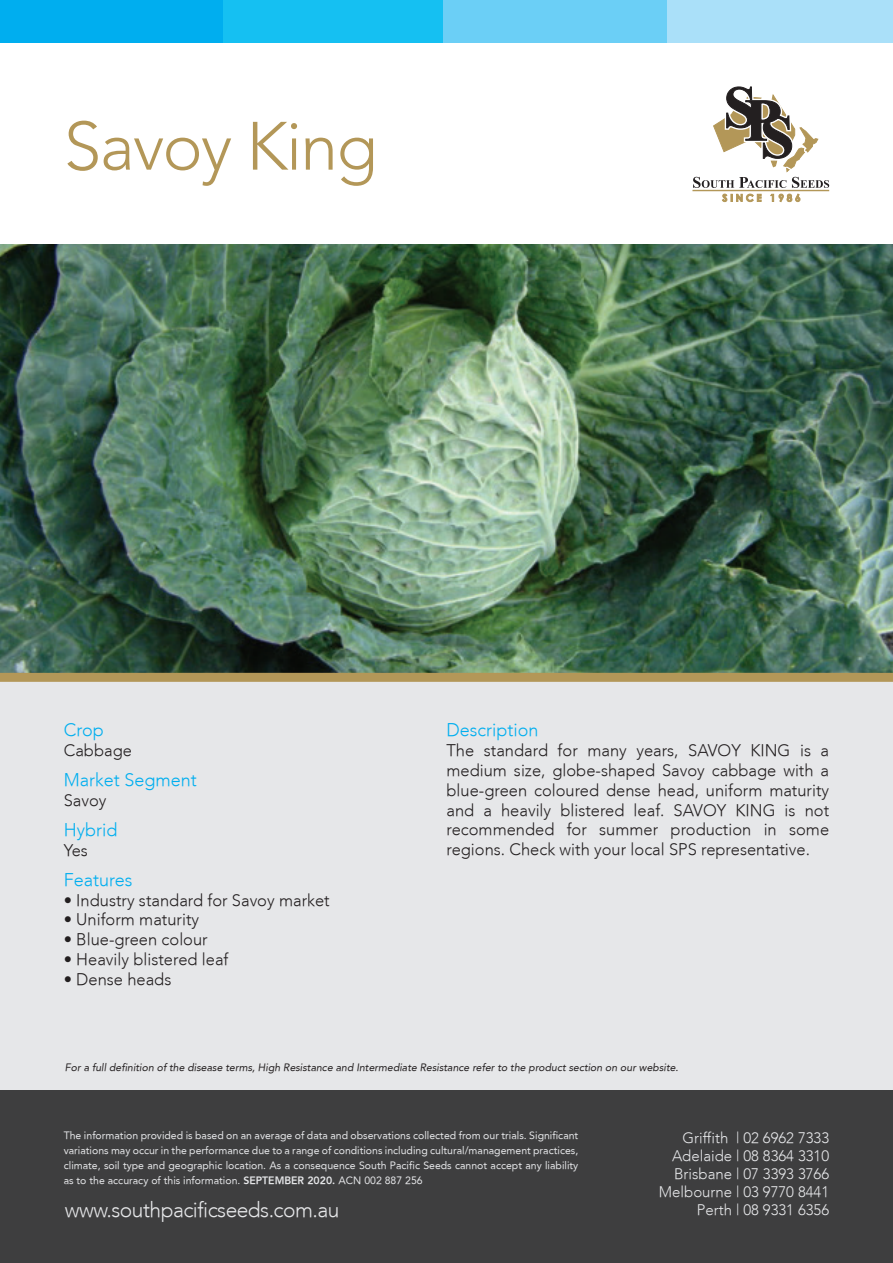
<style>
.page{position:relative;width:893px;height:1263px;background:#fff}
.page>*{position:absolute;margin:0;border:0;box-sizing:border-box;transform-origin:0 0}
.t1{font:300 67.5px "Avenir";letter-spacing:-.025em;color:#b39758}
.t2{font:300 21px "Avenir";letter-spacing:-.025em;color:#e6e7e9}
.t3{font:300 18px "Avenir";color:#00aeef}
.t4{font:300 16.5px/19.8px "Avenir";color:#231f20;text-align:justify}
.t5{font:300 15px/18px "Avenir";color:#e6e7e9;text-align:right}
.t6{font:10.5px/15px "Avenir";color:#e6e7e9;text-align:justify}
.t7{font:italic 10.5px "Avenir";color:#231f20}
.s1{font-weight:800}
</style>
<div class="page">
<img style="left:0;top:244px;width:893px;height:429px">
<div style="left:0;top:677px;width:893px;height:414px;background:#e6e7e9"></div>
<div style="left:0;top:1091px;width:893px;height:172px;background:#3e3e3f"></div>
<div style="left:0;top:0;width:223px;height:43px;background:#00aeef"></div>
<div style="left:223px;top:0;width:224px;height:43px;background:#15c0f2"></div>
<div style="left:444px;top:0;width:224px;height:43px;background:#6bcff6"></div>
<div style="left:668px;top:0;width:225px;height:43px;background:#aae0f9"></div>
<hr style="left:692px;top:190px;width:137px;height:1px;background:#b39758">
<svg style="left:722px;top:194px;width:39px;height:8px"></svg>
<svg style="left:771px;top:194px;width:29px;height:8px"></svg>
<svg style="left:693px;top:86px;width:136px;height:102px"></svg>
<div style="left:0;top:673px;width:893px;height:9px;background:#b39758"></div>
<h1 class="t1" style="left:64px;top:107px;width:315px">Savoy King</h1>
<p class="t3" style="left:64px;top:720px;width:42px">Crop</p>
<p class="t4" style="left:64px;top:741px;width:70px">Cabbage</p>
<p class="t3" style="left:64px;top:769px;width:135px">Market Segment</p>
<p class="t4" style="left:64px;top:790px;width:44px">Savoy</p>
<p class="t3" style="left:64px;top:819px;width:55px">Hybrid</p>
<p class="t4" style="left:64px;top:840px;width:26px">Yes</p>
<p class="t3" style="left:64px;top:869px;width:70px">Features</p>
<p class="t4" style="left:64px;top:890px;width:267px">• Industry standard for Savoy market</p>
<p class="t4" style="left:64px;top:910px;width:137px">• Uniform maturity</p>
<p class="t4" style="left:64px;top:930px;width:145px">• Blue-green colour</p>
<p class="t4" style="left:64px;top:949px;width:166px">• Heavily blistered leaf</p>
<p class="t4" style="left:64px;top:969px;width:109px">• Dense heads</p>
<p class="t3" style="left:446px;top:720px;width:93px">Description</p>
<p class="t4" style="left:446px;top:741px;width:384px">The standard for many years, SAVOY KING is a medium size, globe-shaped Savoy cabbage with a blue-green coloured dense head, uniform maturity and a heavily blistered leaf. SAVOY KING is not recommended for summer production in some regions. Check with your local SPS representative.</p>
<p class="t7" style="left:65px;top:1061px;width:615px">For a full definition of the disease terms, High Resistance and Intermediate Resistance refer to the product section on our website.</p>
<p class="t6" style="left:64px;top:1128px;width:516px">The information provided is based on an average of data and observations collected from our trials. Significant variations may occur in the performance due to a range of conditions including cultural/management practices, climate, soil type and geographic location. As a consequence South Pacific Seeds cannot accept any liability as to the accuracy of this information. <span class="s1">SEPTEMBER 2020.</span> ACN 002 887 256</p>
<p class="t5" style="left:659px;top:1129px;width:172px">Griffith | 02 6962 7333<br>Adelaide | 08 8364 3310<br>Brisbane | 07 3393 3766<br>Melbourne | 03 9770 8441<br>Perth | 08 9331 6356</p>
<p class="t2" style="left:65px;top:1197px;width:276px">www.southpacificseeds.com.au</p>
</div>
